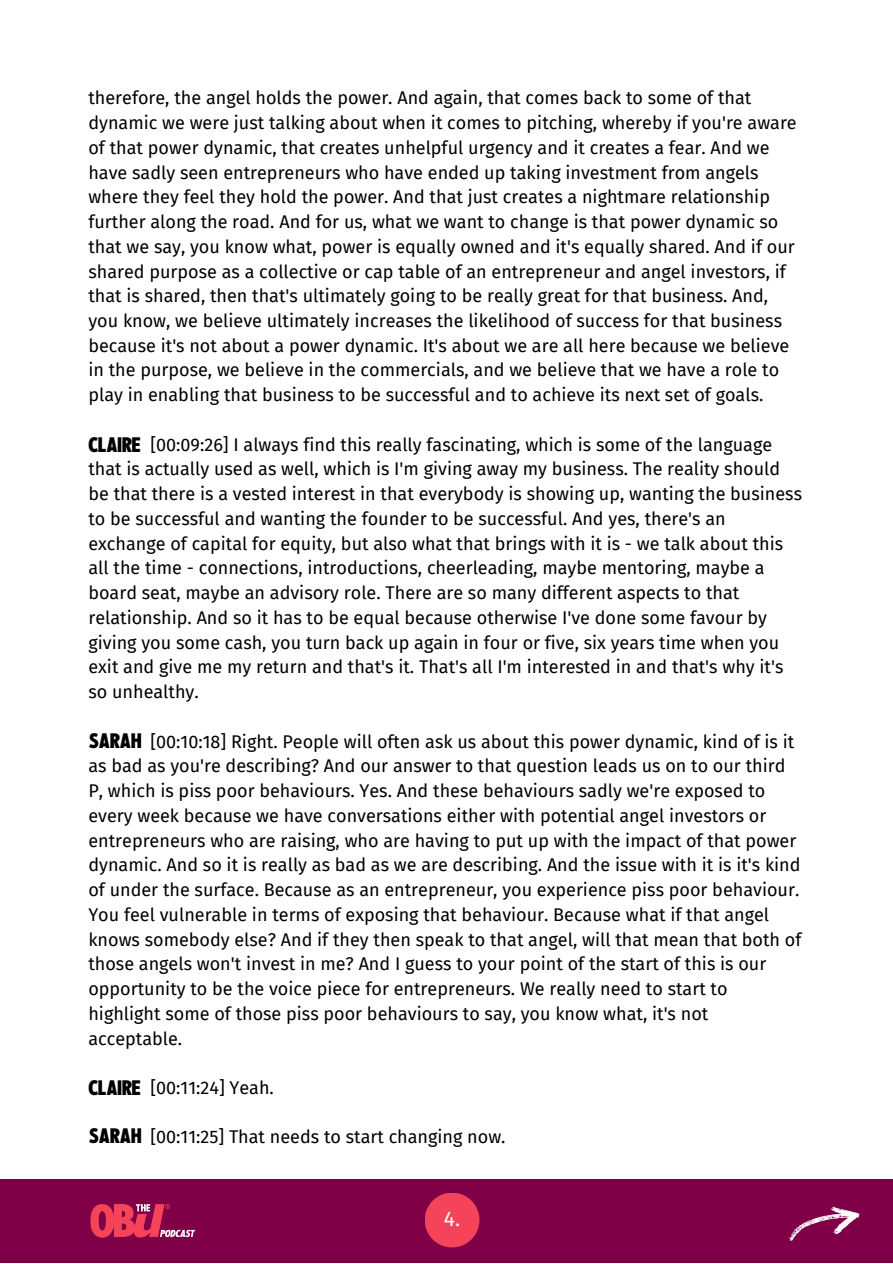
<style>
.page{position:relative;width:893px;height:1264px;background:#fff}
.page>*{position:absolute;margin:0;border:0;box-sizing:border-box;transform-origin:0 0}
.t1{font:21px "Nineties Headliner";color:#000}
.t2{font:21px "Fira Sans";color:#fff}
.t3{font:18px/24.8px "Fira Sans";color:#000}
</style>
<div class="page">
<div style="left:0;top:1178px;width:892px;height:84px;background:#800048"></div>
<div style="left:424px;top:1192px;width:55px;height:55px;background:#f54359;border-radius:50%"></div>
<img style="left:90px;top:1204px;width:106px;height:34px">
<img style="left:777px;top:1178px;width:90px;height:63px">
<p class="t3" style="left:88px;top:86px;width:709px">therefore, the angel holds the power. And again, that comes back to some of that dynamic we were just talking about when it comes to pitching, whereby if you're aware of that power dynamic, that creates unhelpful urgency and it creates a fear. And we have sadly seen entrepreneurs who have ended up taking investment from angels where they feel they hold the power. And that just creates a nightmare relationship further along the road. And for us, what we want to change is that power dynamic so that we say, you know what, power is equally owned and it's equally shared. And if our shared purpose as a collective or cap table of an entrepreneur and angel investors, if that is shared, then that's ultimately going to be really great for that business. And, you know, we believe ultimately increases the likelihood of success for that business because it's not about a power dynamic. It's about we are all here because we believe in the purpose, we believe in the commercials, and we believe that we have a role to play in enabling that business to be successful and to achieve its next set of goals.</p>
<p class="t3" style="left:88px;top:432px;width:715px;text-indent:62px">[00:09:26] I always find this really fascinating, which is some of the language that is actually used as well, which is I'm giving away my business. The reality should be that there is a vested interest in that everybody is showing up, wanting the business to be successful and wanting the founder to be successful. And yes, there's an exchange of capital for equity, but also what that brings with it is - we talk about this all the time - connections, introductions, cheerleading, maybe mentoring, maybe a board seat, maybe an advisory role. There are so many different aspects to that relationship. And so it has to be equal because otherwise I've done some favour by giving you some cash, you turn back up again in four or five, six years time when you exit and give me my return and that's it. That's all I'm interested in and that's why it's so unhealthy.</p>
<p class="t3" style="left:88px;top:729px;width:714px;text-indent:62px">[00:10:18] Right. People will often ask us about this power dynamic, kind of is it as bad as you're describing? And our answer to that question leads us on to our third P, which is piss poor behaviours. Yes. And these behaviours sadly we're exposed to every week because we have conversations either with potential angel investors or entrepreneurs who are raising, who are having to put up with the impact of that power dynamic. And so it is really as bad as we are describing. And the issue with it is it's kind of under the surface. Because as an entrepreneur, you experience piss poor behaviour.<br>You feel vulnerable in terms of exposing that behaviour. Because what if that angel knows somebody else? And if they then speak to that angel, will that mean that both of those angels won't invest in me? And I guess to your point of the start of this is our opportunity to be the voice piece for entrepreneurs. We really need to start to highlight some of those piss poor behaviours to say, you know what, it's not acceptable.</p>
<p class="t3" style="left:150px;top:1075px;width:125px">[00:11:24] Yeah.</p>
<p class="t3" style="left:150px;top:1125px;width:356px">[00:11:25] That needs to start changing now.</p>
<p class="t1" style="left:88px;top:430px;width:54px">CLAIRE</p>
<p class="t1" style="left:89px;top:726px;width:54px">SARAH</p>
<p class="t1" style="left:88px;top:1073px;width:54px">CLAIRE</p>
<p class="t1" style="left:89px;top:1121px;width:54px">SARAH</p>
<p class="t2" style="left:444px;top:1206px;width:18px">4.</p>
</div>
